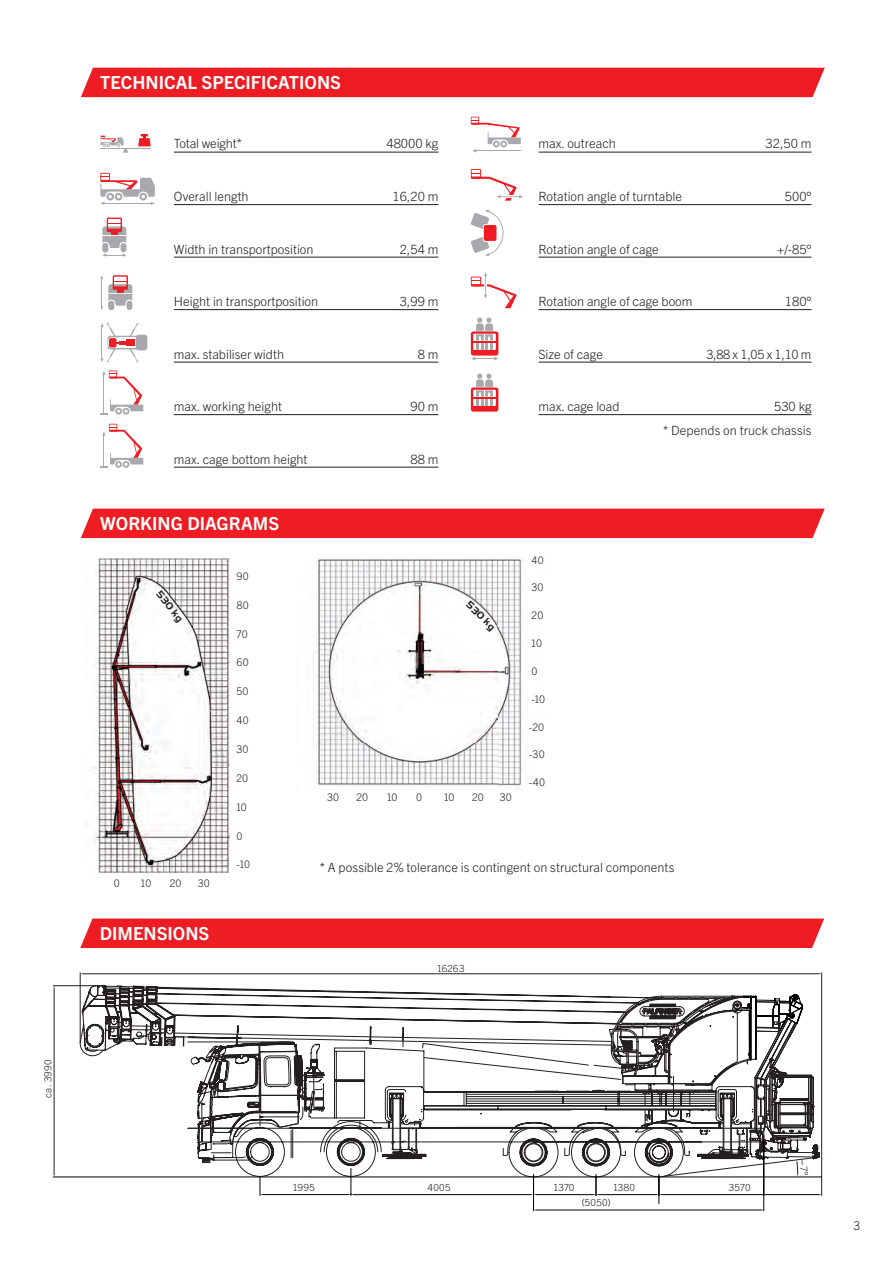
<style>
.page{position:relative;width:893px;height:1263px;background:#fff}
.page>*{position:absolute;margin:0;border:0;box-sizing:border-box;transform-origin:0 0}
.t1{font:700 18px "Trade Gothic Next LT Pro";color:#fff}
.t2{font:300 12.75px/24.2px "Trade Gothic Next LT Pro";color:#231f20;text-align:right}
.t3{font:300 12px "Trade Gothic Next LT Pro";color:#231f20}
.t4{font:300 10.5px "Trade Gothic Next LT Pro";letter-spacing:.015em;color:#231f20}
.t5{font:700 10.5px "Palfinger Handel Gothic";color:#231f20}
.t6{font:300 9.75px "Trade Gothic Next LT Pro";letter-spacing:.02em;color:#231f20}
</style>
<div class="page">
<div style="left:81px;top:68px;width:744px;height:29px;background:#ee1d23"></div>
<div style="left:81px;top:509px;width:744px;height:29px;background:#ee1d23"></div>
<div style="left:80px;top:918px;width:744px;height:30px;background:#ee1d23"></div>
<hr style="left:174px;top:152px;width:264px;height:1px;background:#231f20">
<hr style="left:174px;top:204px;width:264px;height:1px;background:#231f20">
<hr style="left:174px;top:257px;width:264px;height:1px;background:#231f20">
<hr style="left:174px;top:309px;width:264px;height:1px;background:#231f20">
<hr style="left:174px;top:362px;width:264px;height:1px;background:#231f20">
<hr style="left:174px;top:414px;width:264px;height:1px;background:#231f20">
<hr style="left:174px;top:467px;width:264px;height:1px;background:#231f20">
<hr style="left:539px;top:152px;width:272px;height:1px;background:#231f20">
<hr style="left:539px;top:204px;width:272px;height:1px;background:#231f20">
<hr style="left:539px;top:257px;width:272px;height:1px;background:#231f20">
<hr style="left:539px;top:309px;width:272px;height:1px;background:#231f20">
<hr style="left:539px;top:362px;width:272px;height:1px;background:#231f20">
<hr style="left:539px;top:414px;width:272px;height:1px;background:#231f20">
<svg style="left:100px;top:370px;width:43px;height:45px"></svg>
<div style="left:136px;top:335px;width:11px;height:15px;background:#a8a9ad;border-radius:3px"></div>
<svg style="left:100px;top:323px;width:38px;height:39px"></svg>
<div style="left:102px;top:226px;width:24px;height:22px;background:#a8a9ad;border-radius:3px"></div>
<svg style="left:107px;top:218px;width:15px;height:17px"></svg>
<hr style="left:100px;top:235px;width:30px;height:1px;background:#fff">
<svg style="left:102px;top:242px;width:25px;height:15px"></svg>
<div style="left:121px;top:243px;width:5px;height:9px;background:#a8a9ad;border-radius:3px"></div>
<div style="left:102px;top:243px;width:6px;height:9px;background:#a8a9ad;border-radius:3px"></div>
<hr style="left:100px;top:148px;width:51px;height:1px;background:#a8a9ad">
<svg style="left:138px;top:134px;width:13px;height:12px"></svg>
<svg style="left:101px;top:135px;width:27px;height:18px"></svg>
<svg style="left:100px;top:173px;width:55px;height:32px"></svg>
<svg style="left:100px;top:424px;width:43px;height:44px"></svg>
<svg style="left:471px;top:117px;width:50px;height:36px"></svg>
<svg style="left:100px;top:275px;width:33px;height:35px"></svg>
<svg style="left:471px;top:210px;width:32px;height:46px"></svg>
<svg style="left:471px;top:374px;width:27px;height:38px"></svg>
<svg style="left:471px;top:169px;width:52px;height:32px"></svg>
<svg style="left:471px;top:272px;width:45px;height:36px"></svg>
<svg style="left:471px;top:317px;width:27px;height:44px"></svg>
<hr style="left:53px;top:985px;width:42px;height:1px;background:#231f20">
<hr style="left:54px;top:989px;width:1px;height:185px;background:#231f20">
<hr style="left:53px;top:1177px;width:769px;height:1px;background:#000">
<img style="left:93px;top:558px;width:136px;height:314px">
<img style="left:313px;top:558px;width:210px;height:232px">
<svg style="left:80px;top:973px;width:742px;height:238px"></svg>
<p class="t6" style="left:41px;top:1098px;width:40px;rotate:-90deg">ca. 3990</p>
<h1 class="t1" style="left:100px;top:70px;width:242px">TECHNICAL SPECIFICATIONS</h1>
<p class="t2" style="left:174px;top:131px;width:69px">Total weight*</p>
<p class="t2" style="left:386px;top:131px;width:53px">48000 kg</p>
<p class="t2" style="left:539px;top:131px;width:79px">max. outreach</p>
<p class="t2" style="left:766px;top:131px;width:47px">32,50 m</p>
<p class="t2" style="left:174px;top:183px;width:76px">Overall length</p>
<p class="t2" style="left:392px;top:183px;width:47px">16,20 m</p>
<p class="t2" style="left:539px;top:183px;width:145px">Rotation angle of turntable</p>
<p class="t2" style="left:785px;top:183px;width:28px">500°</p>
<p class="t2" style="left:174px;top:236px;width:141px">Width in transportposition</p>
<p class="t2" style="left:400px;top:236px;width:40px">2,54 m</p>
<p class="t2" style="left:539px;top:236px;width:122px">Rotation angle of cage</p>
<p class="t2" style="left:777px;top:236px;width:36px">+/-85°</p>
<p class="t2" style="left:174px;top:288px;width:146px">Height in transportposition</p>
<p class="t2" style="left:400px;top:288px;width:40px">3,99 m</p>
<p class="t2" style="left:539px;top:288px;width:155px">Rotation angle of cage boom</p>
<p class="t2" style="left:785px;top:288px;width:28px">180°</p>
<p class="t2" style="left:174px;top:341px;width:112px">max. stabiliser width</p>
<p class="t2" style="left:418px;top:341px;width:22px">8 m</p>
<p class="t2" style="left:539px;top:341px;width:66px">Size of cage</p>
<p class="t2" style="left:706px;top:341px;width:106px">3,88 x 1,05 x 1,10 m</p>
<p class="t2" style="left:174px;top:393px;width:110px">max. working height</p>
<p class="t2" style="left:410px;top:393px;width:29px">90 m</p>
<p class="t2" style="left:539px;top:393px;width:83px">max. cage load</p>
<p class="t2" style="left:663px;top:393px;width:150px">530 kg<br>* Depends on truck chassis</p>
<p class="t2" style="left:174px;top:446px;width:135px">max. cage bottom height</p>
<p class="t2" style="left:410px;top:446px;width:29px">88 m</p>
<h1 class="t1" style="left:100px;top:511px;width:180px">WORKING DIAGRAMS</h1>
<p class="t5" style="left:163px;top:588px;width:38px;rotate:52deg">530 kg</p>
<p class="t4" style="left:237px;top:568px;width:14px">90</p>
<p class="t4" style="left:237px;top:597px;width:14px">80</p>
<p class="t4" style="left:237px;top:626px;width:13px">70</p>
<p class="t4" style="left:237px;top:655px;width:14px">60</p>
<p class="t4" style="left:237px;top:684px;width:14px">50</p>
<p class="t4" style="left:237px;top:713px;width:14px">40</p>
<p class="t4" style="left:237px;top:742px;width:13px">30</p>
<p class="t4" style="left:237px;top:771px;width:13px">20</p>
<p class="t4" style="left:237px;top:800px;width:12px">10</p>
<p class="t4" style="left:237px;top:829px;width:7px">0</p>
<p class="t5" style="left:472px;top:599px;width:38px;rotate:44deg">530 kg</p>
<p class="t4" style="left:327px;top:789px;width:13px">30</p>
<p class="t4" style="left:356px;top:789px;width:13px">20</p>
<p class="t4" style="left:387px;top:789px;width:12px">10</p>
<p class="t4" style="left:444px;top:789px;width:12px">10</p>
<p class="t4" style="left:416px;top:789px;width:7px">0</p>
<p class="t4" style="left:472px;top:789px;width:13px">20</p>
<p class="t4" style="left:500px;top:789px;width:13px">30</p>
<p class="t4" style="left:532px;top:552px;width:14px">40</p>
<p class="t4" style="left:532px;top:580px;width:13px">30</p>
<p class="t4" style="left:532px;top:608px;width:13px">20</p>
<p class="t4" style="left:532px;top:636px;width:12px">10</p>
<p class="t4" style="left:532px;top:664px;width:7px">0</p>
<p class="t4" style="left:532px;top:691px;width:15px">-10</p>
<p class="t4" style="left:529px;top:719px;width:17px">-20</p>
<p class="t4" style="left:529px;top:747px;width:17px">-30</p>
<p class="t4" style="left:529px;top:775px;width:18px">-40</p>
<p class="t4" style="left:114px;top:876px;width:7px">0</p>
<p class="t4" style="left:141px;top:876px;width:12px">10</p>
<p class="t4" style="left:170px;top:876px;width:13px">20</p>
<p class="t4" style="left:198px;top:876px;width:13px">30</p>
<h1 class="t1" style="left:100px;top:921px;width:111px">DIMENSIONS</h1>
<p class="t4" style="left:237px;top:857px;width:15px">-10</p>
<p class="t2" style="left:320px;top:854px;width:356px">* A possible 2% tolerance is contingent on structural components</p>
<p class="t6" style="left:438px;top:961px;width:28px">16263</p>
<p class="t6" style="left:293px;top:1180px;width:23px">1995</p>
<p class="t6" style="left:428px;top:1180px;width:24px">4005</p>
<p class="t6" style="left:554px;top:1180px;width:22px">1370</p>
<p class="t6" style="left:613px;top:1180px;width:23px">1380</p>
<p class="t6" style="left:729px;top:1180px;width:23px">3570</p>
<p class="t6" style="left:582px;top:1195px;width:30px">(5050)</p>
<p class="t3" style="left:854px;top:1217px;width:8px">3</p>
</div>
